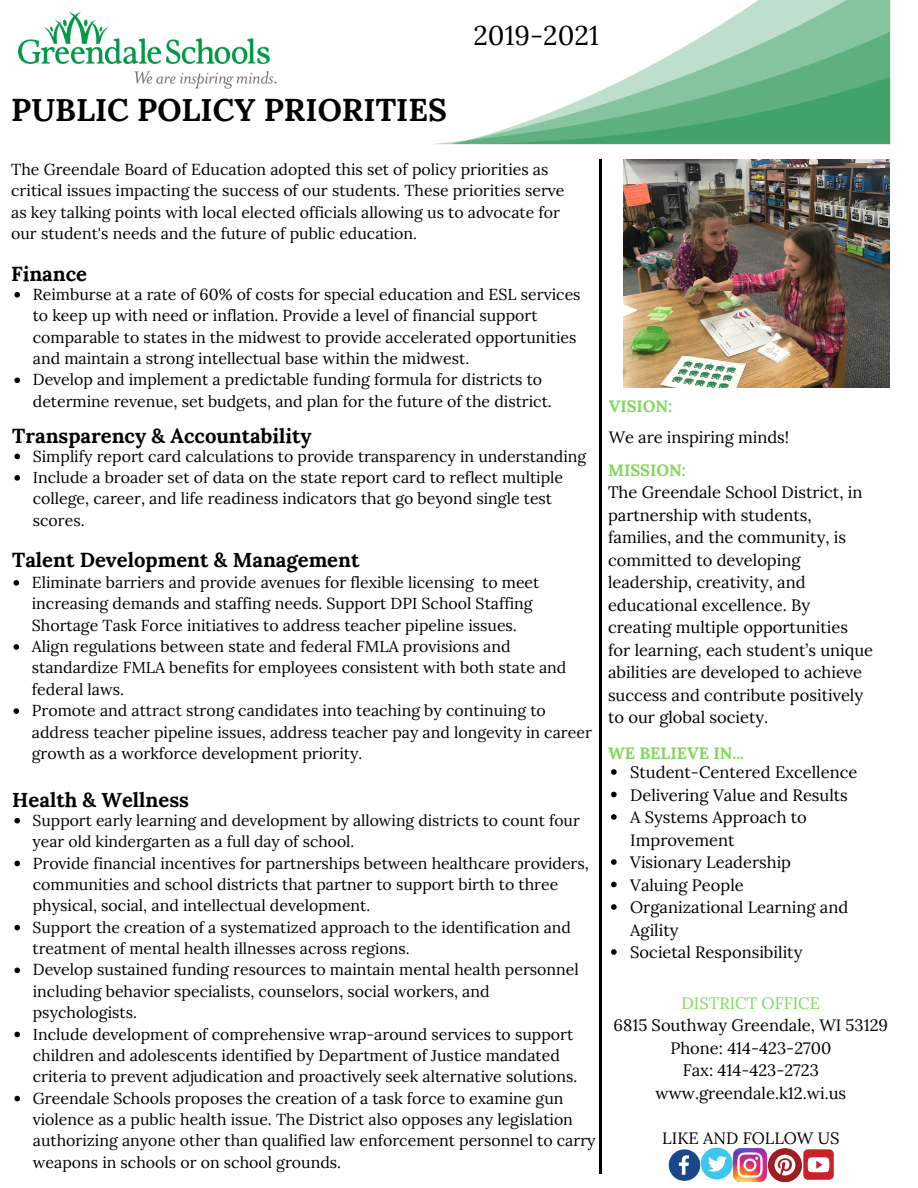
<style>
.page{position:relative;width:918px;height:1188px;background:#fff}
.page>*{position:absolute;margin:0;border:0;box-sizing:border-box;transform-origin:0 0}
.t1{font:700 31.5px "Lora";color:#000}
.t2{font:27px "Lora";color:#000}
.t3{font:700 20.25px "Lora";color:#000}
.t4{font:16.5px/22.5px "Lora";color:#000}
.t5{font:700 16.5px "Lora";color:#7ed957}
.t6{font:16.5px "Lora";color:#7ed957}
.t7{font:15.9px/21.3px "Lora";color:#000}
.t8{font:15.75px/21.3px "Lora";color:#000}
</style>
<div class="page">
<hr style="left:599px;top:160px;width:2px;height:1014px;background:#000">
<img style="left:434px;top:0;width:457px;height:269px">
<svg style="left:611px;top:769px;width:6px;height:6px"></svg>
<svg style="left:611px;top:792px;width:6px;height:5px"></svg>
<svg style="left:611px;top:814px;width:6px;height:6px"></svg>
<svg style="left:611px;top:859px;width:6px;height:6px"></svg>
<svg style="left:611px;top:882px;width:6px;height:5px"></svg>
<svg style="left:611px;top:904px;width:6px;height:6px"></svg>
<svg style="left:611px;top:949px;width:6px;height:6px"></svg>
<svg style="left:14px;top:454px;width:6px;height:5px"></svg>
<svg style="left:14px;top:475px;width:6px;height:6px"></svg>
<svg style="left:13px;top:580px;width:6px;height:6px"></svg>
<svg style="left:13px;top:644px;width:6px;height:6px"></svg>
<svg style="left:13px;top:708px;width:6px;height:6px"></svg>
<svg style="left:14px;top:818px;width:6px;height:6px"></svg>
<svg style="left:14px;top:861px;width:6px;height:5px"></svg>
<svg style="left:14px;top:925px;width:6px;height:5px"></svg>
<svg style="left:14px;top:968px;width:6px;height:5px"></svg>
<svg style="left:14px;top:1032px;width:6px;height:5px"></svg>
<svg style="left:14px;top:1096px;width:6px;height:5px"></svg>
<svg style="left:14px;top:292px;width:6px;height:6px"></svg>
<svg style="left:14px;top:377px;width:6px;height:6px"></svg>
<svg style="left:669px;top:1149px;width:31px;height:32px"></svg>
<div style="left:701px;top:1148px;width:32px;height:31px;background:#3fc6ee;border-radius:50%"></div>
<svg style="left:708px;top:1156px;width:19px;height:16px"></svg>
<div style="left:803px;top:1149px;width:31px;height:31px;background:#cb2029;border-radius:5px"></div>
<svg style="left:768px;top:1148px;width:61px;height:35px"></svg>
<img style="left:734px;top:1148px;width:32px;height:33px">
<img style="left:624px;top:160px;width:265px;height:228px">
<img style="left:18px;top:12px;width:259px;height:77px">
<h2 class="t2" style="left:473px;top:18px;width:127px">2019-2021</h2>
<h1 class="t1" style="left:11px;top:90px;width:437px">PUBLIC POLICY PRIORITIES</h1>
<p class="t7" style="left:11px;top:158px;width:555px">The Greendale Board of Education adopted this set of policy priorities as critical issues impacting the success of our students. These priorities serve as key talking points with local elected officials allowing us to advocate for our student's needs and the future of public education.</p>
<p class="t3" style="left:11px;top:261px;width:77px">Finance</p>
<p class="t7" style="left:33px;top:283px;width:549px">Reimburse at a rate of 60% of costs for special education and ESL services to keep up with need or inflation. Provide a level of financial support comparable to states in the midwest to provide accelerated opportunities and maintain a strong intellectual base within the midwest.<br>Develop and implement a predictable funding formula for districts to determine revenue, set budgets, and plan for the future of the district.</p>
<p class="t3" style="left:12px;top:422px;width:301px">Transparency &amp; Accountability</p>
<p class="t7" style="left:33px;top:445px;width:555px">Simplify report card calculations to provide transparency in understanding Include a broader set of data on the state report card to reflect multiple college, career, and life readiness indicators that go beyond single test scores.</p>
<p class="t3" style="left:12px;top:546px;width:349px">Talent Development &amp; Management</p>
<p class="t7" style="left:32px;top:571px;width:562px">Eliminate barriers and provide avenues for flexible licensing to meet increasing demands and staffing needs. Support DPI School Staffing Shortage Task Force initiatives to address teacher pipeline issues.<br>Align regulations between state and federal FMLA provisions and standardize FMLA benefits for employees consistent with both state and federal laws.<br>Promote and attract strong candidates into teaching by continuing to address teacher pipeline issues, address teacher pay and longevity in career growth as a workforce development priority.</p>
<p class="t3" style="left:12px;top:786px;width:178px">Health &amp; Wellness</p>
<p class="t8" style="left:33px;top:809px;width:549px">Support early learning and development by allowing districts to count four year old kindergarten as a full day of school.</p>
<p class="t7" style="left:33px;top:852px;width:558px">Provide financial incentives for partnerships between healthcare providers, communities and school districts that partner to support birth to three physical, social, and intellectual development.</p>
<p class="t8" style="left:33px;top:916px;width:540px">Support the creation of a systematized approach to the identification and treatment of mental health illnesses across regions.</p>
<p class="t7" style="left:33px;top:959px;width:564px">Develop sustained funding resources to maintain mental health personnel including behavior specialists, counselors, social workers, and psychologists.<br>Include development of comprehensive wrap-around services to support children and adolescents identified by Department of Justice mandated criteria to prevent adjudication and proactively seek alternative solutions.<br>Greendale Schools proposes the creation of a task force to examine gun violence as a public health issue. The District also opposes any legislation authorizing anyone other than qualified law enforcement personnel to carry weapons in schools or on school grounds.</p>
<p class="t5" style="left:609px;top:395px;width:65px">VISION:</p>
<p class="t4" style="left:609px;top:426px;width:182px">We are inspiring minds!</p>
<p class="t5" style="left:608px;top:459px;width:80px">MISSION:</p>
<p class="t4" style="left:608px;top:481px;width:267px">The Greendale School District, in partnership with students, families, and the community, is committed to developing leadership, creativity, and educational excellence. By creating multiple opportunities for learning, each student’s unique abilities are developed to achieve success and contribute positively to our global society.</p>
<p class="t4" style="left:630px;top:761px;width:229px">Student-Centered Excellence<br>Delivering Value and Results<br>A Systems Approach to<br>Improvement<br>Visionary Leadership<br>Valuing People<br>Organizational Learning and<br>Agility<br>Societal Responsibility</p>
<p class="t5" style="left:608px;top:742px;width:138px">WE BELIEVE IN...</p>
<p class="t6" style="left:682px;top:992px;width:140px">DISTRICT OFFICE</p>
<p class="t4" style="left:614px;top:1014px;width:276px;text-align:center">6815 Southway Greendale, WI 53129<br>Phone: 414-423-2700<br>Fax: 414-423-2723 www.greendale.k12.wi.us</p>
<p class="t4" style="left:662px;top:1126px;width:179px">LIKE AND FOLLOW US</p>
</div>
